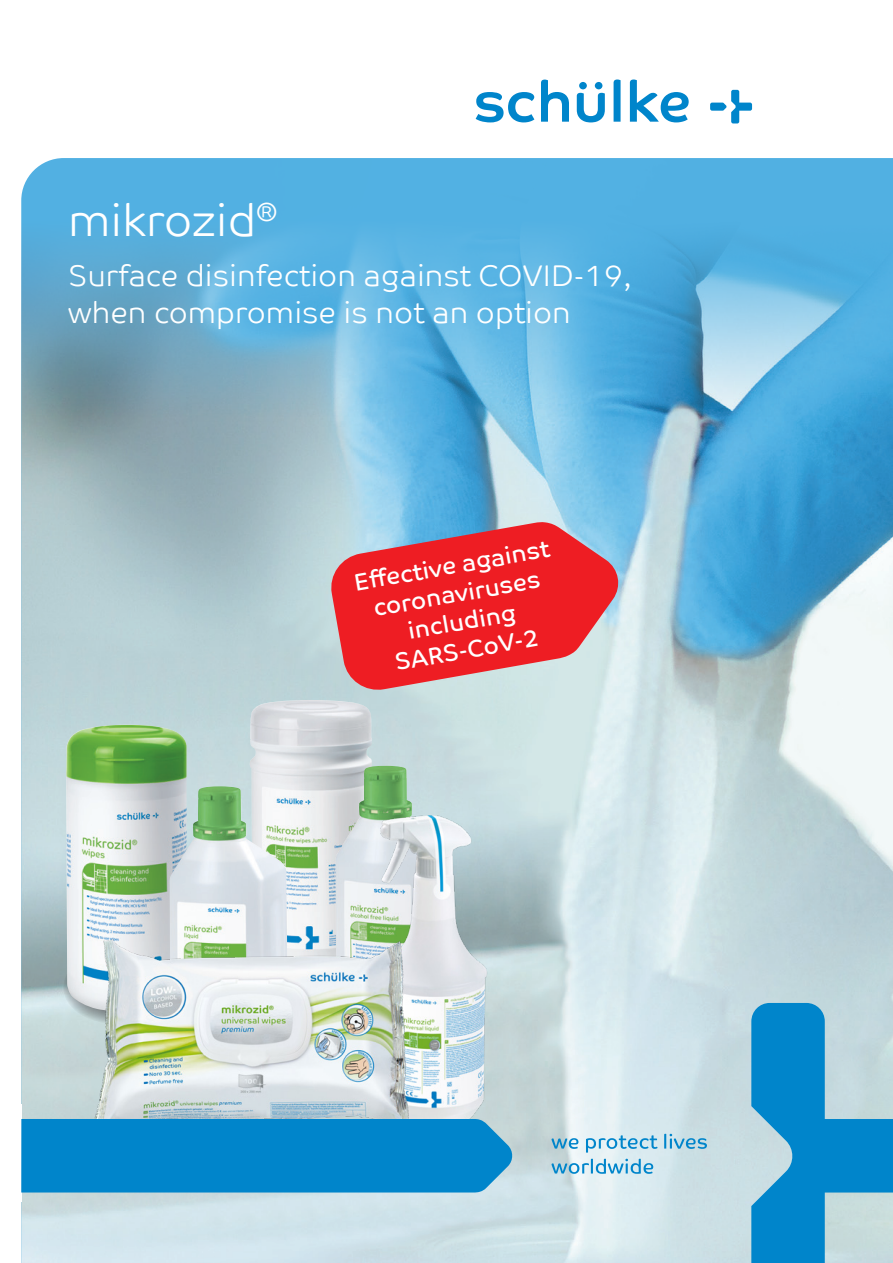
<style>
.page{position:relative;width:893px;height:1263px;background:#fff}
.page>*{position:absolute;margin:0;border:0;box-sizing:border-box;transform-origin:0 0}
.t1{font:45px "Co Text Lt";color:#fff}
.t2{font:30px/37.5px "Co Text Lt";color:#fff}
.t3{font:24px/28.5px "Co Text";color:#fff;text-align:center}
</style>
<div class="page">
<img style="left:21px;top:158px;width:872px;height:1105px">
<svg style="left:63px;top:949px;width:19px;height:76px"></svg>
<svg style="left:577px;top:82px;width:28px;height:40px"></svg>
<svg style="left:476px;top:92px;width:58px;height:30px"></svg>
<svg style="left:541px;top:80px;width:28px;height:42px"></svg>
<svg style="left:614px;top:80px;width:7px;height:42px"></svg>
<svg style="left:630px;top:80px;width:59px;height:42px"></svg>
<svg style="left:710px;top:90px;width:42px;height:33px"></svg>
<svg style="left:751px;top:1003px;width:142px;height:260px;background:#52a8d2"></svg>
<svg style="left:552px;top:1138px;width:26px;height:11px"></svg>
<svg style="left:586px;top:1135px;width:72px;height:17px"></svg>
<svg style="left:664px;top:1134px;width:43px;height:15px"></svg>
<svg style="left:552px;top:1159px;width:101px;height:15px;background:#98cbe3"></svg>
<img style="left:66px;top:725px;width:121px;height:287px">
<img style="left:250px;top:700px;width:122px;height:225px">
<img style="left:335px;top:766px;width:118px;height:31px">
<img style="left:170px;top:786px;width:118px;height:139px">
<img style="left:326px;top:797px;width:220px;height:355px">
<img style="left:82px;top:925px;width:340px;height:194px">
<div style="left:21px;top:1119px;width:493px;height:73px;background:#0085cb"></div>
<svg style="left:328px;top:522px;width:294px;height:170px;background:#dd545c"></svg>
<h1 class="t1" style="left:68px;top:194px;width:211px">mikrozid<sup>®</sup></h1>
<p class="t2" style="left:68px;top:257px;width:565px">Surface disinfection against COVID-19, when compromise is not an option</p>
<p class="t3" style="left:352px;top:568px;width:199px;rotate:-10deg">Eff ective against coronaviruses including<br>SARS-CoV-2</p>
</div>
